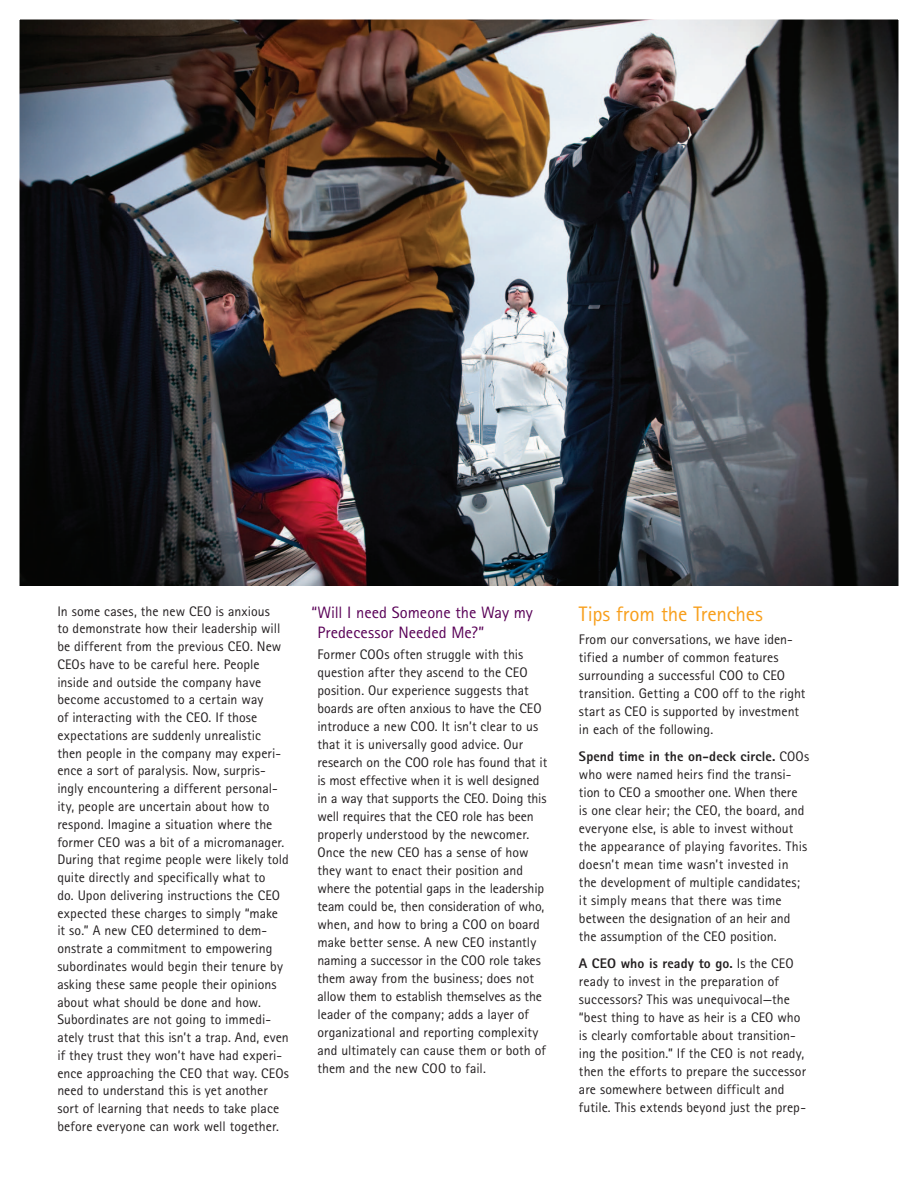
<style>
.page{position:relative;width:918px;height:1188px;background:#fff}
.page>*{position:absolute;margin:0;border:0;box-sizing:border-box;transform-origin:0 0}
.t1{font:21px "Agfa Rotis Sans Serif";letter-spacing:-.01em;color:#f89f1c}
.Subhead{font:16.5px/20.2px "Agfa Rotis Sans Serif";color:#590157}
.F1-10_13_Body_Text{font:13.8px/18px "Agfa Rotis Sans Serif";color:#231f20}
.s1{font-weight:800}
</style>
<div class="page">
<img style="left:21px;top:21px;width:876px;height:564px">
<p class="F1-10_13_Body_Text" style="left:57px;top:602px;width:233px">In some cases, the new CEO is anxious<br>to demonstrate how their leadership will be different from the previous CEO. New CEOs have to be careful here. People inside and outside the company have become accustomed to a certain way<br>of interacting with the CEO. If those expectations are suddenly unrealistic then people in the company may experi&shy;ence a sort of paralysis. Now, surpris&shy;ingly encountering a different personal&shy;ity, people are uncertain about how to respond. Imagine a situation where the former CEO was a bit of a micromanager.<br>During that regime people were likely told quite directly and specifically what to<br>do. Upon delivering instructions the CEO expected these charges to simply “make it so.” A new CEO determined to dem&shy;onstrate a commitment to empowering subordinates would begin their tenure by asking these same people their opinions about what should be done and how.<br>Subordinates are not going to immedi&shy;ately trust that this isn’t a trap. And, even if they trust they won’t have had experi&shy;ence approaching the CEO that way. CEOs need to understand this is yet another sort of learning that needs to take place before everyone can work well together.</p>
<p class="Subhead" style="left:317px;top:602px;width:217px;text-indent:-6px">“Will I need Someone the Way my<br>Predecessor Needed Me?”</p>
<p class="F1-10_13_Body_Text" style="left:317px;top:645px;width:231px">Former COOs often struggle with this question after they ascend to the CEO position. Our experience suggests that boards are often anxious to have the CEO introduce a new COO. It isn’t clear to us that it is universally good advice. Our research on the COO role has found that it is most effective when it is well designed in a way that supports the CEO. Doing this well requires that the CEO role has been properly understood by the newcomer.<br>Once the new CEO has a sense of how they want to enact their position and where the potential gaps in the leadership team could be, then consideration of who, when, and how to bring a COO on board make better sense. A new CEO instantly naming a successor in the COO role takes them away from the business; does not allow them to establish themselves as the leader of the company; adds a layer of organizational and reporting complexity and ultimately can cause them or both of them and the new COO to fail.</p>
<p class="t1" style="left:579px;top:601px;width:185px">Tips from the Trenches</p>
<p class="F1-10_13_Body_Text" style="left:579px;top:631px;width:228px">From our conversations, we have iden&shy;tified a number of common features surrounding a successful COO to CEO transition. Getting a COO off to the right start as CEO is supported by investment in each of the following.</p>
<p class="F1-10_13_Body_Text" style="left:579px;top:747px;width:232px"><span class="s1">Spend time in the on-deck circle.</span> COOs who were named heirs find the transi&shy;tion to CEO a smoother one. When there is one clear heir; the CEO, the board, and everyone else, is able to invest without the appearance of playing favorites. This doesn’t mean time wasn’t invested in the development of multiple candidates; it simply means that there was time between the designation of an heir and the assumption of the CEO position.</p>
<p class="F1-10_13_Body_Text" style="left:579px;top:954px;width:229px"><span class="s1">A CEO who is ready to go.</span> Is the CEO ready to invest in the preparation of successors? This was unequivocal—the “best thing to have as heir is a CEO who is clearly comfortable about transition&shy;ing the position.” If the CEO is not ready, then the efforts to prepare the successor are somewhere between difficult and futile. This extends beyond just the prep-</p>
</div>
